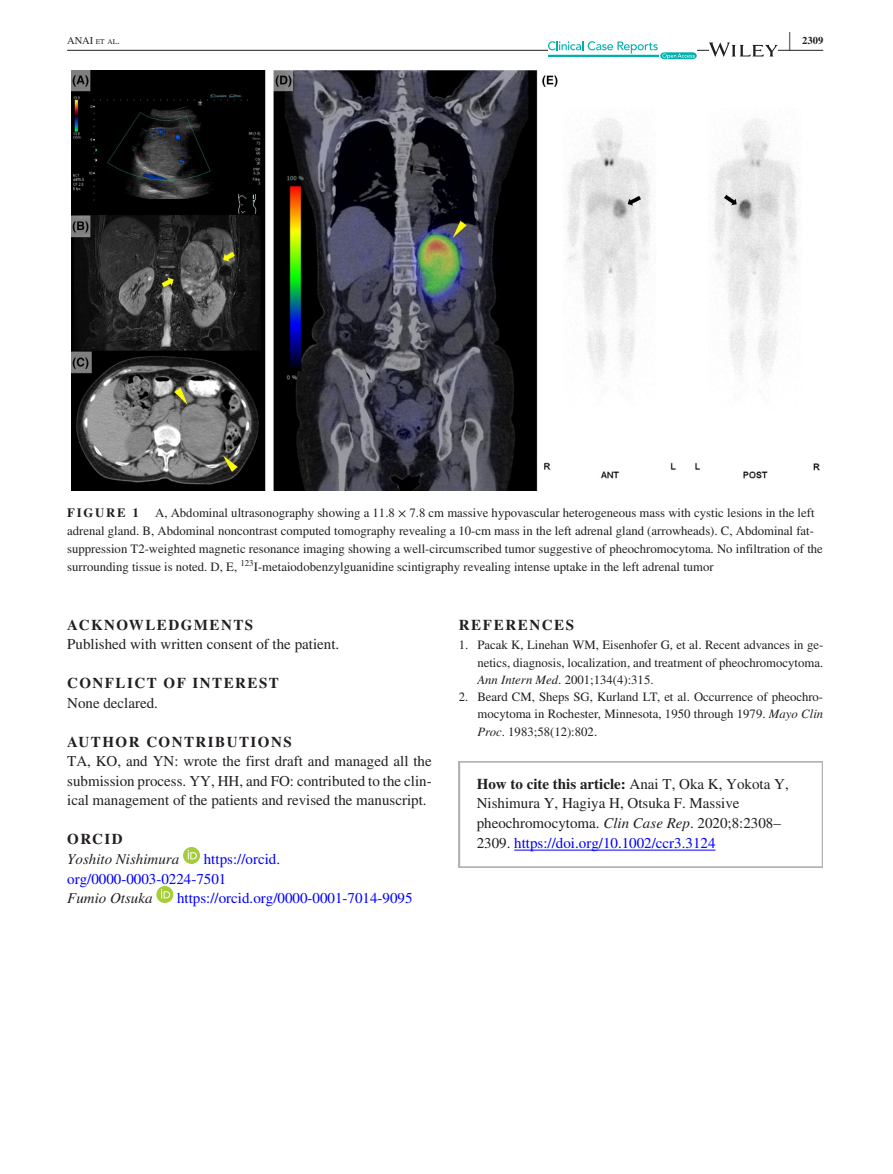
<style>
.page{position:relative;width:893px;height:1174px;background:#fff}
.page>*{position:absolute;margin:0;border:0;box-sizing:border-box;transform-origin:0 0}
.t1{font:700 25.95px "STIX";color:#231f20;scale:.36 1}
.t2{font:15px/19.5px "STIX";color:#231f20;text-align:justify}
.t3{font:15px/19.5px "STIX";color:#00f}
.t4{font:700 15px "STIX";letter-spacing:.1em;color:#231f20}
.t5{font:italic 15px "STIX";color:#231f20}
.t6{font:12.75px/17.2px "STIX";color:#231f20;text-align:justify}
.t7{font:700 12.75px "STIX";letter-spacing:.14em;color:#231f20}
.t8{font:10.5px "STIX";color:#231f20}
.t9{font:700 10.5px "STIX";color:#231f20}
.t10{font:8.85px "STIX";color:#231f20}
.s1{font-size:7.35px}
.s2{font-style:italic}
.s3{font-weight:700}
.s4{color:#00f}
</style>
<div class="page">
<hr style="left:67px;top:50px;width:756px;height:1px;background:#231f20">
<svg style="left:548px;top:41px;width:149px;height:18px"></svg>
<svg style="left:709px;top:42px;width:69px;height:15px"></svg>
<svg style="left:183px;top:847px;width:17px;height:17px"></svg>
<svg style="left:188px;top:850px;width:9px;height:9px"></svg>
<svg style="left:156px;top:886px;width:17px;height:17px"></svg>
<svg style="left:161px;top:889px;width:9px;height:9px"></svg>
<svg style="left:459px;top:761px;width:364px;height:106px"></svg>
<div style="left:460px;top:762px;width:362px;height:104px;background:#fff"></div>
<hr style="left:514px;top:849px;width:201px;height:1px;background:#00f">
<img style="left:71px;top:70px;width:748px;height:420px">
<h1 class="t1" style="left:789px;top:26px;width:7px">|</h1>
<p class="t8" style="left:67px;top:33px;width:54px">ANAI <span class="s1">et al</span>.</p>
<p class="t9" style="left:802px;top:34px;width:22px">2309</p>
<p class="t7" style="left:67px;top:505px;width:73px">FIGURE 1</p>
<p class="t6" style="left:67px;top:505px;width:757px;line-height:18px;text-align:left;text-indent:88px">A, Abdominal ultrasonography showing a 11.8 × 7.8 cm massive hypovascular heterogeneous mass with cystic lesions in the left adrenal gland. B, Abdominal noncontrast computed tomography revealing a 10-cm mass in the left adrenal gland (arrowheads). C, Abdominal fat&shy;suppression T2-weighted magnetic resonance imaging showing a well-circumscribed tumor suggestive of pheochromocytoma. No infiltration of the surrounding tissue is noted. D, E,</p>
<p class="t10" style="left:240px;top:556px;width:15px">123</p>
<p class="t6" style="left:254px;top:559px;width:461px">I-metaiodobenzylguanidine scintigraphy revealing intense uptake in the left adrenal tumor</p>
<p class="t4" style="left:67px;top:616px;width:188px">ACKNOWLEDGMENTS</p>
<p class="t2" style="left:67px;top:635px;width:274px">Published with written consent of the patient.</p>
<p class="t4" style="left:67px;top:674px;width:213px">CONFLICT OF INTEREST</p>
<p class="t2" style="left:67px;top:694px;width:92px">None declared.</p>
<p class="t4" style="left:67px;top:733px;width:226px">AUTHOR CONTRIBUTIONS</p>
<p class="t2" style="left:67px;top:752px;width:366px">TA, KO, and YN: wrote the first draft and managed all the submission process. YY, HH, and FO: contributed to the clin&shy;ical management of the patients and revised the manuscript.</p>
<p class="t4" style="left:67px;top:830px;width:57px">ORCID</p>
<p class="t5" style="left:67px;top:848px;width:114px">Yoshito Nishimura</p>
<p class="t3" style="left:67px;top:850px;width:214px;text-indent:137px">https://orcid. org/0000-0003-0224-7501</p>
<p class="t5" style="left:67px;top:887px;width:87px">Fumio Otsuka</p>
<p class="t3" style="left:177px;top:889px;width:237px">https://orcid.org/0000-0001-7014-9095</p>
<p class="t4" style="left:459px;top:616px;width:117px">REFERENCES</p>
<p class="t6" style="left:477px;top:637px;width:347px;text-indent:-19px">1. Pacak K, Linehan WM, Eisenhofer G, et al. Recent advances in ge&shy;netics, diagnosis, localization, and treatment of pheochromocytoma.<br><span class="s2">Ann Intern Med</span>. 2001;134(4):315.</p>
<p class="t6" style="left:477px;top:689px;width:347px;text-indent:-19px">2. Beard CM, Sheps SG, Kurland LT, et al. Occurrence of pheochro&shy;mocytoma in Rochester, Minnesota, 1950 through 1979. <span class="s2">Mayo Clin Proc</span>. 1983;58(12):802.</p>
<p class="t2" style="left:477px;top:775px;width:314px;text-align:left"><span class="s3">How to cite this article:</span> Anai T, Oka K, Yokota Y, Nishimura Y, Hagiya H, Otsuka F. Massive pheochromocytoma. <span class="s2">Clin Case Rep</span>. 2020;8:2308– 2309. <span class="s4">https://doi.org/10.1002/ccr3.3124</span></p>
</div>
